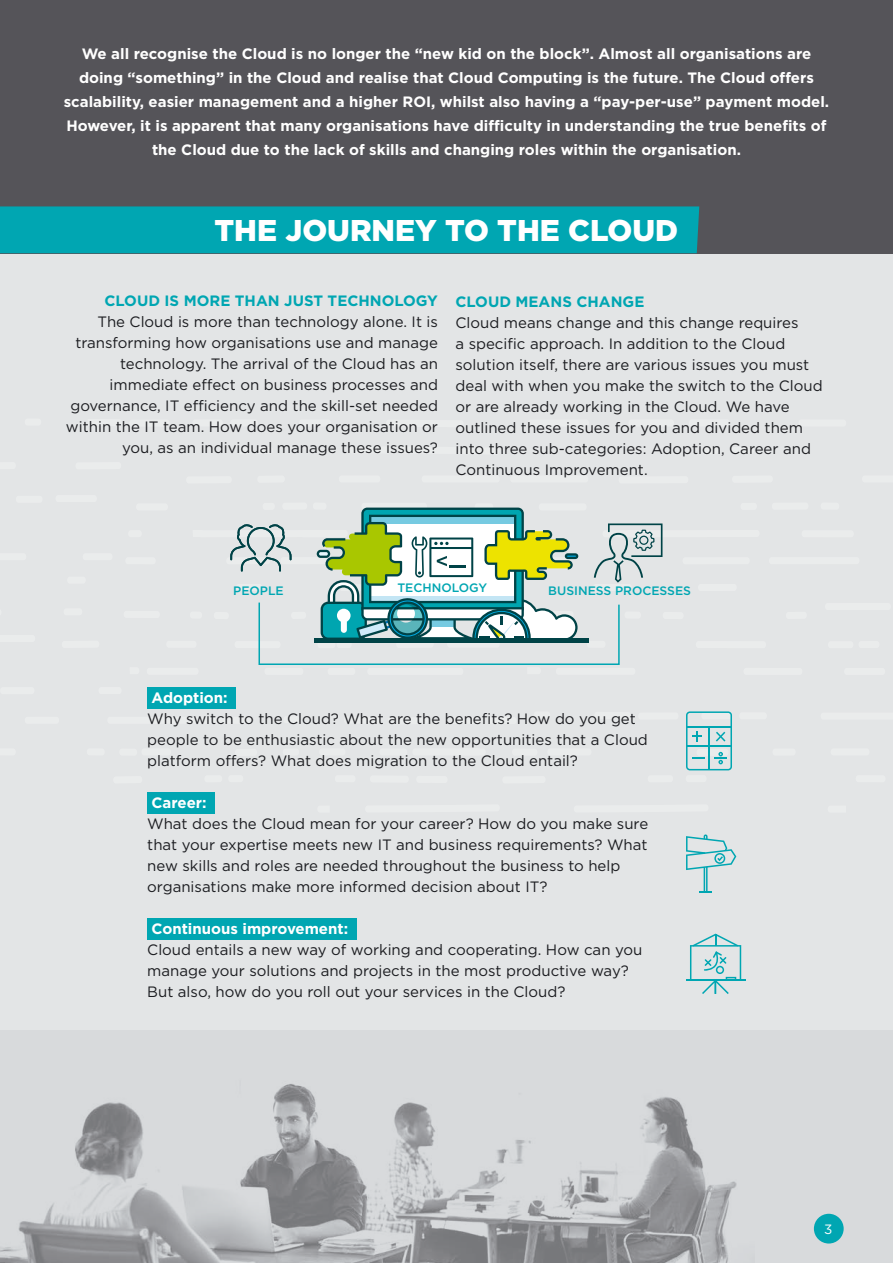
<style>
.page{position:relative;width:893px;height:1263px;background:#fff}
.page>*{position:absolute;margin:0;border:0;box-sizing:border-box;transform-origin:0 0}
.t1{font:900 30px "Gotham";color:#fff}
.t2{font:15px/21px "Gotham";color:#1b1c20}
.t3{font:700 15px/24px "Gotham";color:#fff;text-align:center}
.t4{font:700 15px "Gotham";color:#00a6b2}
.t5{font:13.5px "Gotham";color:#fff}
.t6{font:500 12.15px "Gotham";color:#00a6b2}
</style>
<div class="page">
<div style="left:0;top:252px;width:893px;height:779px;background:#e3e5e6"></div>
<svg style="left:147px;top:708px;width:89px;height:1px"></svg>
<div style="left:0;top:1031px;width:893px;height:232px;background:#d8dadc"></div>
<div style="left:0;top:0;width:450px;height:254px;background:#555459"></div>
<div style="left:350px;top:0;width:543px;height:254px;background:#555459"></div>
<div style="left:0;top:206px;width:700px;height:47px;background:#00a6b2"></div>
<img style="left:1px;top:933px;width:753px;height:330px">
<div style="left:147px;top:687px;width:89px;height:21px;background:#00a6b2"></div>
<div style="left:147px;top:792px;width:68px;height:21px;background:#00a6b2"></div>
<div style="left:147px;top:918px;width:210px;height:21px;background:#00a6b2"></div>
<svg style="left:686px;top:834px;width:50px;height:58px"></svg>
<hr style="left:686px;top:979px;width:60px;height:2px;background:#00a6b2">
<svg style="left:690px;top:934px;width:51px;height:60px"></svg>
<svg style="left:686px;top:711px;width:46px;height:60px"></svg>
<svg style="left:230px;top:507px;width:433px;height:158px"></svg>
<div style="left:814px;top:1214px;width:30px;height:29px;background:#00a6b2;border-radius:50%"></div>
<p class="t3" style="left:64px;top:42px;width:767px">We all recognise the Cloud is no longer the “new kid on the block”. Almost all organisations are doing “something” in the Cloud and realise that Cloud Computing is the future. The Cloud offers scalability, easier management and a higher ROI, whilst also having a “pay-per-use” payment model.<br>However, it is apparent that many organisations have difficulty in understanding the true benefits of the Cloud due to the lack of skills and changing roles within the organisation.</p>
<h1 class="t1" style="left:214px;top:209px;width:465px">THE JOURNEY TO THE CLOUD</h1>
<p class="t4" style="left:105px;top:291px;width:335px">CLOUD IS MORE THAN JUST TECHNOLOGY</p>
<p class="t2" style="left:66px;top:311px;width:374px;text-align:right">The Cloud is more than technology alone. It is transforming how organisations use and manage technology. The arrival of the Cloud has an immediate effect on business processes and governance, IT efficiency and the skill-set needed within the IT team. How does your organisation or you, as an individual manage these issues?</p>
<p class="t4" style="left:455px;top:292px;width:190px">CLOUD MEANS CHANGE</p>
<p class="t2" style="left:455px;top:312px;width:369px">Cloud means change and this change requires<br>a specific approach. In addition to the Cloud solution itself, there are various issues you must deal with when you make the switch to the Cloud or are already working in the Cloud. We have outlined these issues for you and divided them into three sub-categories: Adoption, Career and Continuous Improvement.</p>
<p class="t6" style="left:233px;top:582px;width:52px">PEOPLE</p>
<p class="t6" style="left:397px;top:580px;width:91px">TECHNOLOGY</p>
<p class="t6" style="left:548px;top:582px;width:144px">BUSINESS PROCESSES</p>
<p class="t3" style="left:152px;top:686px;width:78px">Adoption:</p>
<p class="t2" style="left:147px;top:708px;width:502px">Why switch to the Cloud? What are the benefits? How do you get people to be enthusiastic about the new opportunities that a Cloud platform offers? What does migration to the Cloud entail?</p>
<p class="t3" style="left:152px;top:791px;width:57px">Career:</p>
<p class="t2" style="left:147px;top:813px;width:502px">What does the Cloud mean for your career? How do you make sure that your expertise meets new IT and business requirements? What new skills and roles are needed throughout the business to help organisations make more informed decision about IT?</p>
<p class="t3" style="left:152px;top:917px;width:198px">Continuous improvement:</p>
<p class="t2" style="left:147px;top:939px;width:497px">Cloud entails a new way of working and cooperating. How can you manage your solutions and projects in the most productive way?<br>But also, how do you roll out your services in the Cloud?</p>
<p class="t5" style="left:824px;top:1220px;width:10px">3</p>
</div>
